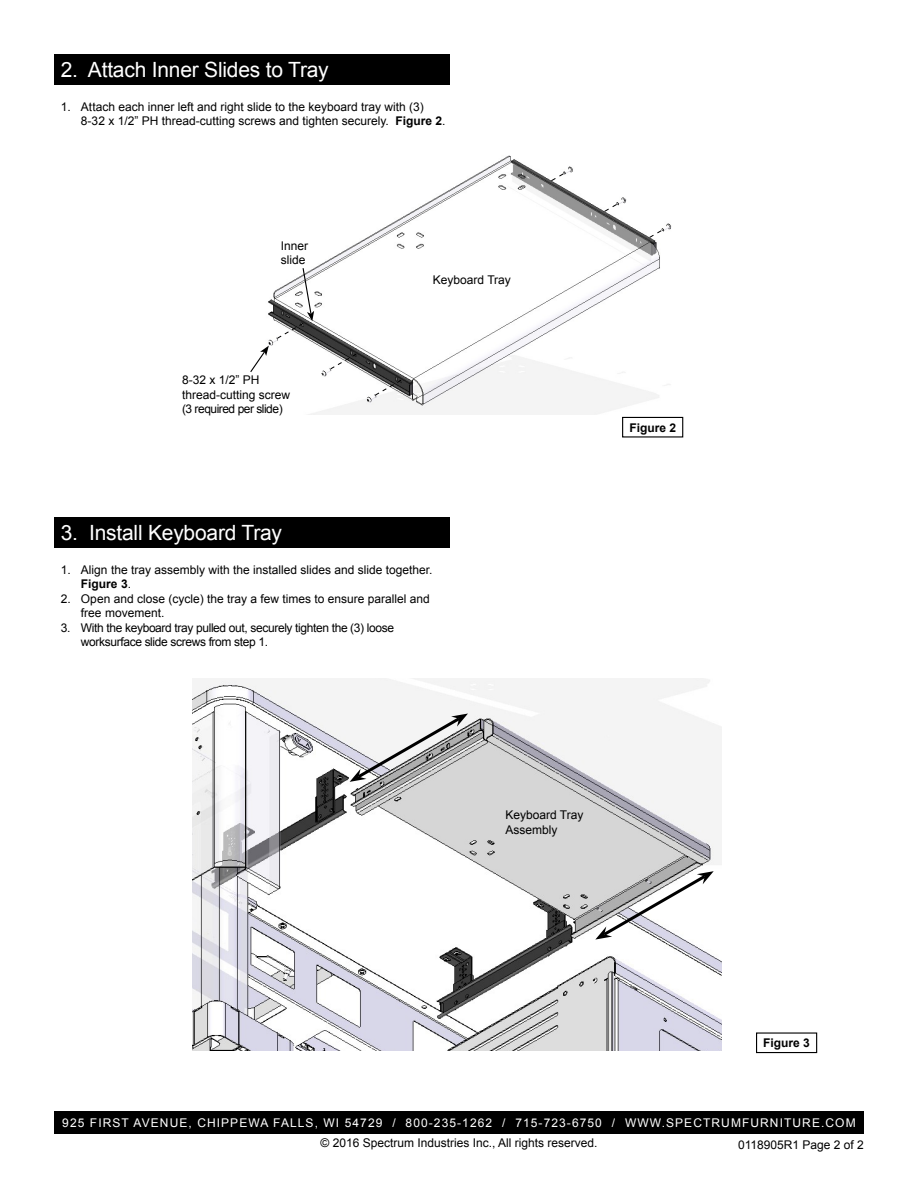
<style>
.page{position:relative;width:918px;height:1188px;background:#fff}
.page>*{position:absolute;margin:0;border:0;box-sizing:border-box;transform-origin:0 0}
.t1{font:21px "Arial";letter-spacing:-.01em;color:#fff}
.t2{font:12px/14.4px "Arial";color:#000}
.t3{font:12px/14.4px "Arial";letter-spacing:-.03em;color:#000}
.t4{font:12px "Arial";letter-spacing:.09em;color:#fff}
.t5{font:700 12px "Arial";color:#000}
.s1{font-weight:700}
</style>
<div class="page">
<img style="left:268px;top:155px;width:404px;height:260px">
<img style="left:193px;top:679px;width:528px;height:372px">
<svg style="left:595px;top:871px;width:119px;height:69px"></svg>
<svg style="left:350px;top:714px;width:118px;height:68px"></svg>
<svg style="left:374px;top:379px;width:28px;height:17px"></svg>
<svg style="left:330px;top:353px;width:27px;height:17px"></svg>
<svg style="left:649px;top:230px;width:13px;height:8px"></svg>
<svg style="left:604px;top:203px;width:14px;height:9px"></svg>
<svg style="left:550px;top:173px;width:14px;height:9px"></svg>
<div style="left:59px;top:1111px;width:799px;height:23px;background:#000"></div>
<svg style="left:250px;top:346px;width:19px;height:27px"></svg>
<div style="left:622px;top:417px;width:61px;height:21px;border:1px solid #000"></div>
<div style="left:756px;top:1032px;width:61px;height:21px;border:1px solid #000"></div>
<svg style="left:277px;top:267px;width:37px;height:72px"></svg>
<div style="left:54px;top:54px;width:396px;height:30px;background:#000"></div>
<svg style="left:156px;top:84px;width:177px;height:1px"></svg>
<div style="left:54px;top:517px;width:396px;height:30px;background:#000"></div>
<svg style="left:147px;top:547px;width:139px;height:1px"></svg>
<h1 class="t1" style="left:61px;top:56px;width:270px">2. Attach Inner Slides to Tray</h1>
<p class="t2" style="left:81px;top:99px;width:366px;text-indent:-20px">1. Attach each inner left and right slide to the keyboard tray with (3)<br>8-32 x 1/2” PH thread-cutting screws and tighten securely. <span class="s1">Figure 2</span>.</p>
<p class="t2" style="left:281px;top:238px;width:29px">Inner slide</p>
<p class="t2" style="left:182px;top:373px;width:110px">8-32 x 1/2” PH thread-cutting screw (3 required per slide)</p>
<p class="t2" style="left:433px;top:273px;width:80px">Keyboard Tray</p>
<h1 class="t1" style="left:61px;top:519px;width:223px">3. Install Keyboard Tray</h1>
<p class="t2" style="left:81px;top:563px;width:353px;text-indent:-20px">1. Align the tray assembly with the installed slides and slide together.<br><span class="s1">Figure 3</span>.</p>
<p class="t2" style="left:81px;top:591px;width:350px;text-indent:-20px">2. Open and close (cycle) the tray a few times to ensure parallel and free movement.</p>
<p class="t3" style="left:81px;top:620px;width:315px;text-indent:-20px">3. With the keyboard tray pulled out, securely tighten the (3) loose worksurface slide screws from step 1.</p>
<p class="t5" style="left:629px;top:419px;width:48px">Figure 2</p>
<p class="t2" style="left:505px;top:808px;width:80px">Keyboard Tray<br>Assembly</p>
<p class="t5" style="left:763px;top:1035px;width:48px">Figure 3</p>
<p class="t4" style="left:62px;top:1115px;width:795px">925 FIRST AVENUE, CHIPPEWA FALLS, WI 54729 / 800-235-1262 / 715-723-6750 / WWW.SPECTRUMFURNITURE.COM</p>
<p class="t2" style="left:321px;top:1136px;width:278px">© 2016 Spectrum Industries Inc., All rights reserved.</p>
<p class="t2" style="left:738px;top:1137px;width:127px">0118905R1 Page 2 of 2</p>
</div>
